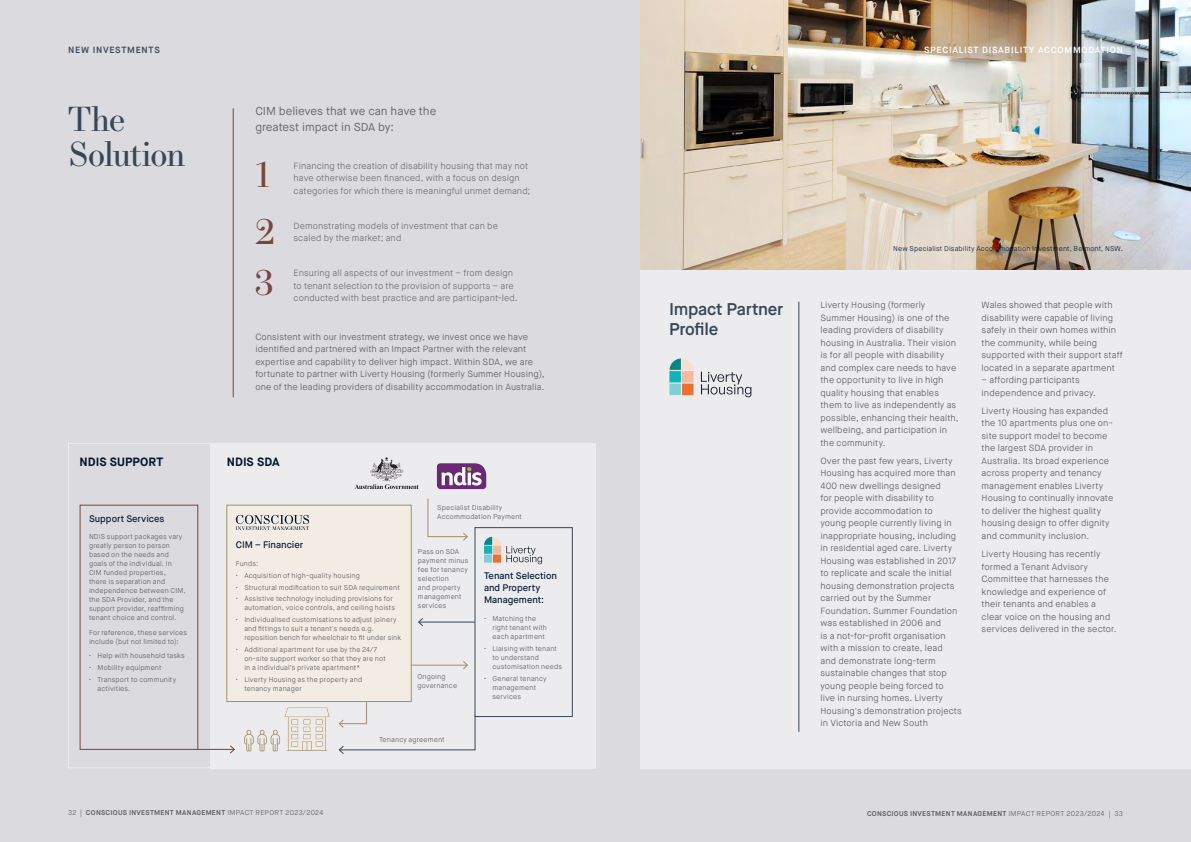
<style>
.page{position:relative;width:1191px;height:842px;background:#dbdade}
.page>*{position:absolute;margin:0;border:0;box-sizing:border-box;transform-origin:0 0}
.CC_Sub_heading{font:36px "New Paris Text";color:#7a453a}
.CC_Sub_heading-2{font:35px/35px "New Paris Text";letter-spacing:-.04em;color:#374759}
.CC_Sub_Heading_22{font:600 17px/20px "Maison Neue";letter-spacing:-.015em;color:#374759}
.CC_Lead_in{font:700 12px "Maison Neue";letter-spacing:.005em;color:#00152e}
.CC_Lead_in_22{font:11.5px/16px "Maison Neue";letter-spacing:-.005em;color:#6a6968}
.Table_Subheading{font:500 9.5px/12px "Maison Neue";letter-spacing:-.005em;color:#00152e}
.CC_Bodycopy{font:300 9px/12.5px "Maison Neue";letter-spacing:.01em;color:#58595b}
.CC_Bodycopy-2{font:300 9px/12.5px "Maison Neue";letter-spacing:.01em;color:#6a6968}
.CC_Intro_Caps{font:600 9px "Maison Neue";letter-spacing:.075em;color:#fff}
.CC_Intro_Caps-2{font:600 9px "Maison Neue";letter-spacing:.08em;color:#374759}
.Body_Copy{font:300 7px/9px "Maison Neue";letter-spacing:.02em;color:#58595b}
.t1{font:600 7px "Maison Neue";letter-spacing:.04em;color:#58595b}
.CC_Bodycopy-3{font:300 7px "Maison Neue";letter-spacing:.015em;color:#00152e}
.s1{font-weight:300}
</style>
<div class="page">
<div style="left:641px;top:261px;width:550px;height:507px;background:#ecebed"></div>
<img style="left:641px;top:0;width:550px;height:269px">
<div style="left:68px;top:443px;width:156px;height:325px;border:1px solid #ecebed"></div>
<div style="left:210px;top:443px;width:385px;height:325px;background:#ecebed"></div>
<div style="left:474px;top:527px;width:99px;height:190px;border:1px solid #374759"></div>
<div style="left:227px;top:505px;width:184px;height:196px;background:#f2ece5"></div>
<svg style="left:236px;top:515px;width:73px;height:15px"></svg>
<div style="left:226px;top:505px;width:186px;height:197px;border:1px solid #a1906a"></div>
<svg style="left:244px;top:707px;width:86px;height:45px"></svg>
<hr style="left:197px;top:749px;width:37px;height:1px;background:#7a453a">
<svg style="left:229px;top:745px;width:6px;height:9px"></svg>
<hr style="left:419px;top:622px;width:55px;height:1px;background:#374759">
<svg style="left:418px;top:618px;width:6px;height:8px"></svg>
<hr style="left:411px;top:665px;width:56px;height:1px;background:#a1906a">
<svg style="left:462px;top:661px;width:6px;height:8px"></svg>
<svg style="left:338px;top:701px;width:138px;height:53px"></svg>
<div style="left:80px;top:505px;width:118px;height:245px;border:1px solid #7a453a"></div>
<svg style="left:427px;top:498px;width:41px;height:43px"></svg>
<svg style="left:354px;top:457px;width:64px;height:32px"></svg>
<svg style="left:437px;top:463px;width:49px;height:26px"></svg>
<hr style="left:233px;top:108px;width:1px;height:289px;background:#7a453a">
<svg style="left:484px;top:537px;width:59px;height:28px"></svg>
<svg style="left:669px;top:358px;width:24px;height:37px"></svg>
<svg style="left:701px;top:372px;width:51px;height:26px"></svg>
<hr style="left:798px;top:302px;width:1px;height:430px;background:#374759">
<p class="CC_Intro_Caps-2" style="left:68px;top:44px;width:93px">NEW INVESTMENTS</p>
<p class="CC_Intro_Caps" style="left:924px;top:44px;width:200px">SPECIALIST DISABILITY ACCOMMODATION</p>
<p class="CC_Sub_heading-2" style="left:68px;top:103px;width:119px">The<br>Solution</p>
<p class="CC_Lead_in_22" style="left:255px;top:103px;width:183px">CIM believes that we can have the greatest impact in SDA by:</p>
<p class="CC_Bodycopy-2" style="left:293px;top:159px;width:238px">Financing the creation of disability housing that may not have otherwise been financed, with a focus on design categories for which there is meaningful unmet demand;</p>
<p class="CC_Sub_heading" style="left:255px;top:154px;width:16px">1</p>
<p class="CC_Sub_heading" style="left:255px;top:211px;width:22px">2</p>
<p class="CC_Sub_heading" style="left:255px;top:261px;width:20px">3</p>
<p class="CC_Bodycopy-2" style="left:293px;top:219px;width:206px">Demonstrating models of investment that can be scaled by the market; and</p>
<p class="CC_Bodycopy-2" style="left:293px;top:267px;width:226px">Ensuring all aspects of our investment – from design to tenant selection to the provision of supports – are conducted with best practice and are participant-led.</p>
<p class="CC_Bodycopy" style="left:255px;top:331px;width:291px">Consistent with our investment strategy, we invest once we have identified and partnered with an Impact Partner with the relevant expertise and capability to deliver high impact. Within SDA, we are fortunate to partner with Liverty Housing (formerly Summer Housing), one of the leading providers of disability accommodation in Australia.</p>
<p class="CC_Lead_in" style="left:80px;top:454px;width:85px">NDIS SUPPORT</p>
<p class="CC_Lead_in" style="left:227px;top:454px;width:54px">NDIS SDA</p>
<p class="Table_Subheading" style="left:89px;top:512px;width:77px">Support Services</p>
<p class="Body_Copy" style="left:89px;top:532px;width:98px">NDIS support packages vary greatly person to person based on the needs and goals of the individual. In<br>CIM funded properties,<br>there is separation and independence between CIM, the SDA Provider, and the support provider, reaffirming tenant choice and control.</p>
<p class="Body_Copy" style="left:89px;top:628px;width:99px">For reference, these services include (but not limited to):</p>
<p class="Body_Copy" style="left:89px;top:651px;width:97px">• Help with household tasks</p>
<p class="Body_Copy" style="left:89px;top:663px;width:74px">• Mobility equipment</p>
<p class="Body_Copy" style="left:98px;top:675px;width:80px;text-indent:-9px">• Transport to community activities.</p>
<p class="Table_Subheading" style="left:236px;top:539px;width:69px">CIM – Financier</p>
<p class="Body_Copy" style="left:236px;top:559px;width:24px">Funds:</p>
<p class="Body_Copy" style="left:236px;top:571px;width:126px">• Acquisition of high-quality housing</p>
<p class="Body_Copy" style="left:236px;top:583px;width:165px">• Structural modification to suit SDA requirement</p>
<p class="Body_Copy" style="left:244px;top:594px;width:152px;text-indent:-9px">• Assistive technology including provisions for automation, voice controls, and ceiling hoists</p>
<p class="Body_Copy" style="left:244px;top:615px;width:158px;text-indent:-9px">• Individualised customisations to adjust joinery and fittings to suit a tenant's needs e.g. reposition bench for wheelchair to fit under sink</p>
<p class="Body_Copy" style="left:244px;top:645px;width:143px;text-indent:-9px">• Additional apartment for use by the 24/7 on-site support worker so that they are not in a individual’s private apartment*</p>
<p class="Body_Copy" style="left:244px;top:675px;width:119px;text-indent:-9px">• Liverty Housing as the property and tenancy manager</p>
<p class="Body_Copy" style="left:437px;top:503px;width:86px">Specialist Disability<br>Accommodation Payment</p>
<p class="Body_Copy" style="left:418px;top:547px;width:52px">Pass on SDA payment minus fee for tenancy selection<br>and property management services</p>
<p class="Table_Subheading" style="left:484px;top:570px;width:75px">Tenant Selection and Property<br>Management:</p>
<p class="Body_Copy" style="left:492px;top:614px;width:56px;text-indent:-9px">• Matching the right tenant with each apartment</p>
<p class="Body_Copy" style="left:492px;top:644px;width:71px;text-indent:-9px">• Liaising with tenant to understand customisation needs</p>
<p class="Body_Copy" style="left:492px;top:674px;width:56px;text-indent:-9px">• General tenancy management services</p>
<p class="Body_Copy" style="left:417px;top:673px;width:41px">Ongoing governance</p>
<p class="Body_Copy" style="left:379px;top:735px;width:67px">Tenancy agreement</p>
<p class="CC_Sub_Heading_22" style="left:669px;top:299px;width:116px">Impact Partner<br>Profile</p>
<p class="CC_Bodycopy-3" style="left:893px;top:244px;width:231px">New Specialist Disability Accommodation Investment, Belmont, NSW.</p>
<p class="CC_Bodycopy" style="left:820px;top:299px;width:140px">Liverty Housing (formerly<br>Summer Housing) is one of the leading providers of disability housing in Australia. Their vision is for all people with disability and complex care needs to have the opportunity to live in high quality housing that enables them to live as independently as possible, enhancing their health, wellbeing, and participation in the community.</p>
<p class="CC_Bodycopy" style="left:820px;top:455px;width:143px">Over the past few years, Liverty<br>Housing has acquired more than<br>400 new dwellings designed<br>for people with disability to provide accommodation to<br>young people currently living in inappropriate housing, including in residential aged care. Liverty<br>Housing was established in 2017 to replicate and scale the initial housing demonstration projects carried out by the Summer<br>Foundation. Summer Foundation was established in 2006 and<br>is a not-for-profit organisation with a mission to create, lead<br>and demonstrate long-term sustainable changes that stop young people being forced to<br>live in nursing homes. Liverty<br>Housing's demonstration projects in Victoria and New South</p>
<p class="CC_Bodycopy" style="left:981px;top:299px;width:143px">Wales showed that people with disability were capable of living safely in their own homes within the community, while being supported with their support staff located in a separate apartment</p>
<p class="CC_Bodycopy" style="left:981px;top:374px;width:116px">– affording participants independence and privacy.</p>
<p class="CC_Bodycopy" style="left:981px;top:405px;width:133px">Liverty Housing has expanded the 10 apartments plus one on&shy;site support model to become the largest SDA provider in<br>Australia. Its broad experience across property and tenancy management enables Liverty<br>Housing to continually innovate to deliver the highest quality housing design to offer dignity and community inclusion.</p>
<p class="CC_Bodycopy" style="left:981px;top:548px;width:136px">Liverty Housing has recently formed a Tenant Advisory<br>Committee that harnesses the knowledge and experience of their tenants and enables a clear voice on the housing and services delivered in the sector.</p>
<p class="t1" style="left:68px;top:808px;width:257px"><span class="s1">32 |</span> CONSCIOUS INVESTMENT MANAGEMENT <span class="s1">IMPACT REPORT 2023/2024</span></p>
<p class="t1" style="left:867px;top:809px;width:257px">CONSCIOUS INVESTMENT MANAGEMENT <span class="s1">IMPACT REPORT 2023/2024 | 33</span></p>
</div>
